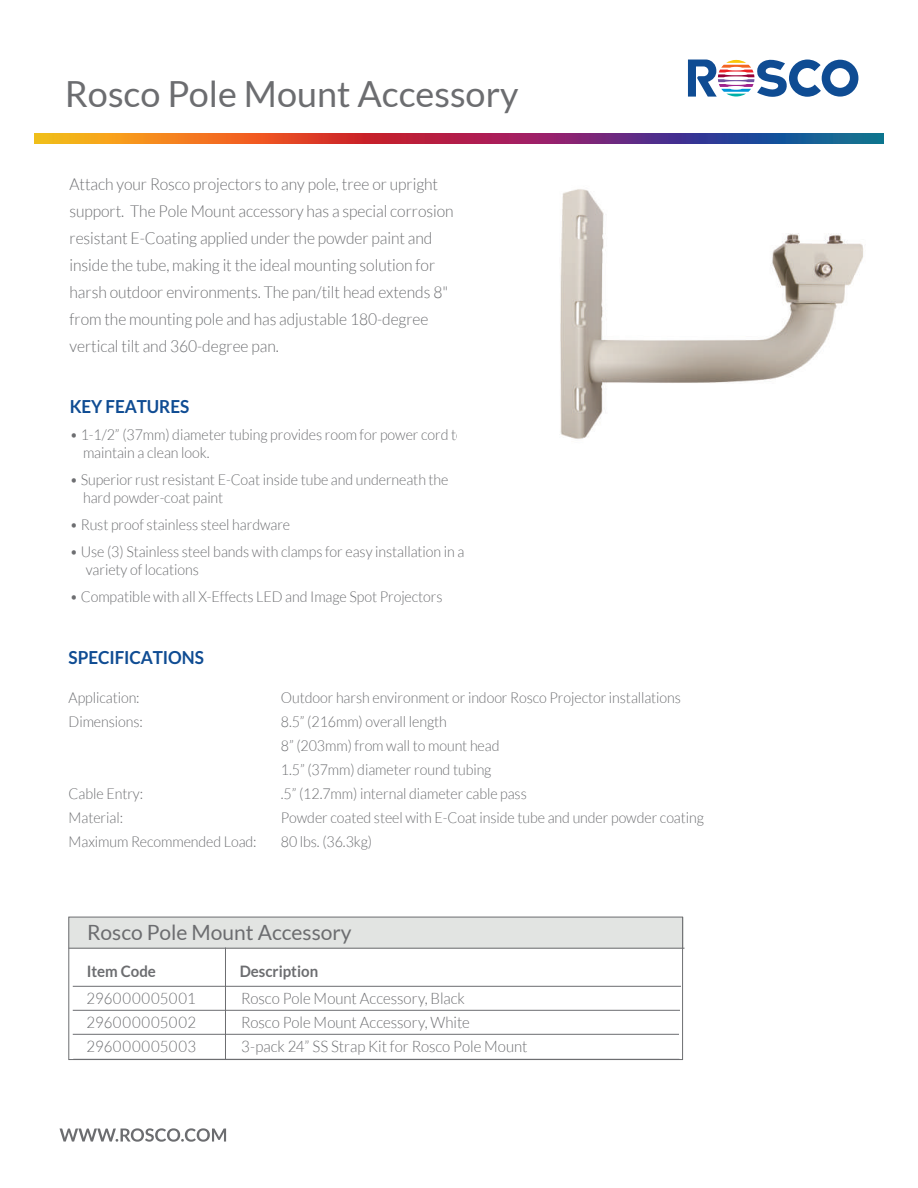
<style>
.page{position:relative;width:918px;height:1188px;background:#fff}
.page>*{position:absolute;margin:0;border:0;box-sizing:border-box;transform-origin:0 0}
.t1{font:36px "Lato";color:#6c6d70}
.t2{font:21px "Lato";color:#6c6d70}
.t3{font:700 18px "Lato";letter-spacing:-.005em;color:#0f4c93;scale:.95 1}
.t4{font:300 16.5px/27px "Lato";letter-spacing:-.005em;color:#6d6e71;scale:.95 1}
.t5{font:300 15.75px/24px "Lato";color:#6c6d70;text-align:justify;scale:.95 1}
.t6{font:700 15.75px "Lato";color:#6c6d70;scale:.95 1}
.t7{font:300 15px/18px "Lato";letter-spacing:-.005em;color:#6d6e71;scale:.95 1}
</style>
<div class="page">
<svg style="left:688px;top:60px;width:170px;height:37px"></svg>
<img style="left:35px;top:134px;width:848px;height:9px">
<svg style="left:60px;top:1128px;width:166px;height:14px"></svg>
<div style="left:69px;top:917px;width:615px;height:31px;background:#e2e4e2"></div>
<div style="left:69px;top:917px;width:614px;height:143px;border:1px solid #6c6d70"></div>
<hr style="left:225px;top:948px;width:1px;height:111px;background:#6c6d70">
<hr style="left:73px;top:986px;width:608px;height:1px;background:#6c6d70">
<hr style="left:73px;top:1010px;width:607px;height:1px;background:#6c6d70">
<hr style="left:73px;top:1034px;width:606px;height:1px;background:#6c6d70">
<hr style="left:69px;top:948px;width:616px;height:1px;background:#6c6d70">
<hr style="left:73px;top:1059px;width:607px;height:1px;background:#6c6d70">
<img style="left:560px;top:189px;width:303px;height:250px">
<h1 class="t1" style="left:65px;top:74px;width:455px">Rosco Pole Mount Accessory</h1>
<p class="t4" style="left:70px;top:170px;width:406px">Attach your Rosco projectors to any pole, tree or upright support. The Pole Mount accessory has a special corrosion resistant E-Coating applied under the powder paint and inside the tube, making it the ideal mounting solution for harsh outdoor environments. The pan/tilt head extends 8" from the mounting pole and has adjustable 180-degree vertical tilt and 360-degree pan.</p>
<p class="t3" style="left:70px;top:396px;width:127px">KEY FEATURES</p>
<p class="t7" style="left:83px;top:425px;width:402px;text-indent:-13px">• 1-1/2” (37mm) diameter tubing provides room for power cord to maintain a clean look.</p>
<p class="t7" style="left:83px;top:470px;width:386px;text-indent:-13px">• Superior rust resistant E-Coat inside tube and underneath the hard powder-coat paint</p>
<p class="t7" style="left:70px;top:515px;width:234px">• Rust proof stainless steel hardware</p>
<p class="t7" style="left:86px;top:542px;width:400px;text-indent:-16px">• Use (3) Stainless steel bands with clamps for easy installation in a variety of locations</p>
<p class="t7" style="left:70px;top:587px;width:394px">• Compatible with all X-Effects LED and Image Spot Projectors</p>
<p class="t3" style="left:69px;top:647px;width:144px">SPECIFICATIONS</p>
<p class="t7" style="left:69px;top:689px;width:76px">Application:</p>
<p class="t7" style="left:281px;top:689px;width:423px">Outdoor harsh environment or indoor Rosco Projector installations</p>
<p class="t7" style="left:69px;top:713px;width:80px">Dimensions:</p>
<p class="t7" style="left:281px;top:710px;width:232px;line-height:24px">8.5” (216mm) overall length<br>8” (203mm) from wall to mount head<br>1.5” (37mm) diameter round tubing</p>
<p class="t7" style="left:69px;top:785px;width:80px">Cable Entry:</p>
<p class="t7" style="left:281px;top:785px;width:260px">.5” (12.7mm) internal diameter cable pass</p>
<p class="t7" style="left:69px;top:809px;width:59px">Material:</p>
<p class="t7" style="left:281px;top:809px;width:447px">Powder coated steel with E-Coat inside tube and under powder coating</p>
<p class="t7" style="left:69px;top:833px;width:199px">Maximum Recommended Load:</p>
<p class="t7" style="left:281px;top:833px;width:98px">80 lbs. (36.3kg)</p>
<h2 class="t2" style="left:87px;top:921px;width:266px">Rosco Pole Mount Accessory</h2>
<p class="t6" style="left:87px;top:962px;width:74px">Item Code</p>
<p class="t6" style="left:240px;top:962px;width:84px">Description</p>
<p class="t5" style="left:87px;top:986px;width:117px">296000005001<br>296000005002<br>296000005003</p>
<p class="t5" style="left:241px;top:986px;width:303px;text-align:left">Rosco Pole Mount Accessory, Black<br>Rosco Pole Mount Accessory, White<br>3-pack 24” SS Strap Kit for Rosco Pole Mount</p>
</div>
